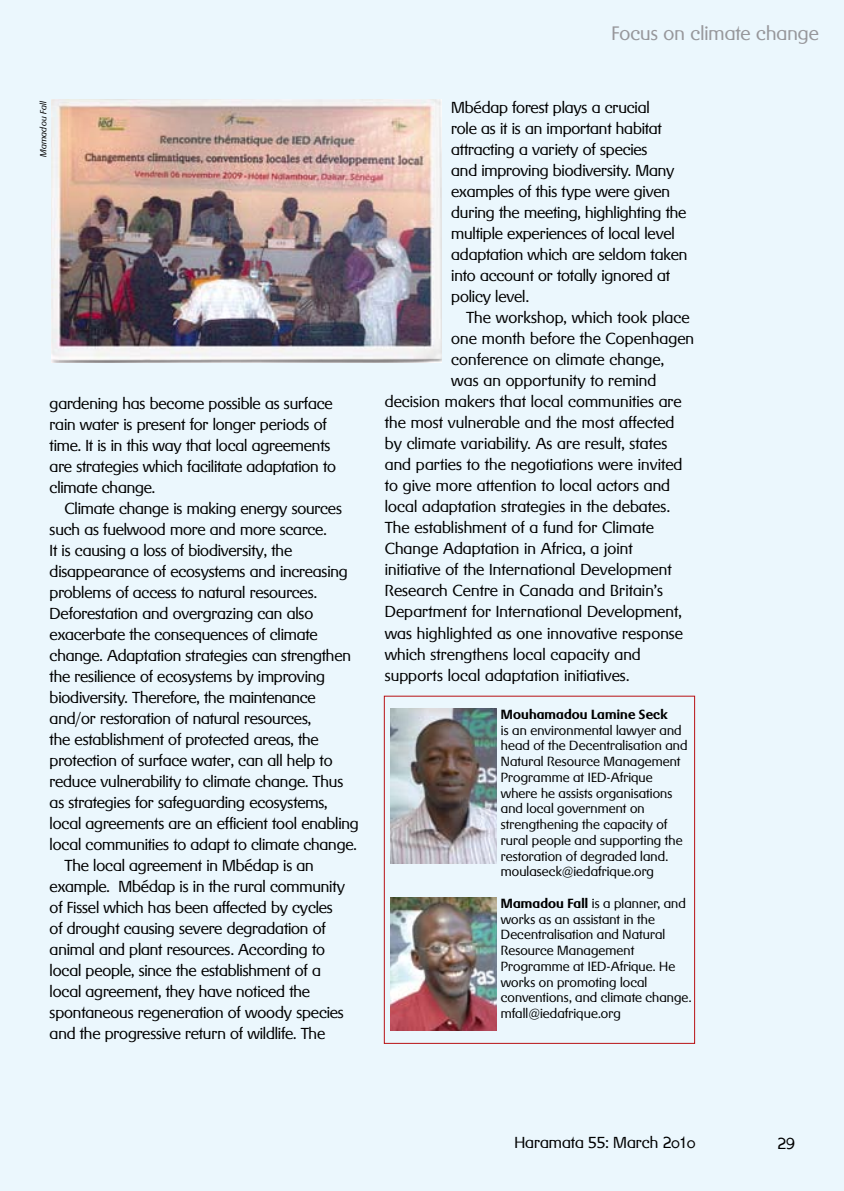
<style>
.page{position:relative;width:844px;height:1191px;background:#fff}
.page>*{position:absolute;margin:0;border:0;box-sizing:border-box;transform-origin:0 0}
.t1{font:300 19.25px "Gerstner BQ";letter-spacing:.005em;color:#97979b}
.t2{font:300 15.75px/21px "Gerstner BQ";letter-spacing:-.01em;color:#000}
.t3{font:300 13.12px/15.8px "Gerstner BQ";letter-spacing:.005em;color:#000}
.t4{font:500 13.12px "Gerstner BQ";letter-spacing:.01em;color:#000}
.t5{font:italic 300 8.75px "Gerstner BQ";letter-spacing:.02em;color:#000}
.s1{font-weight:500}
</style>
<div class="page">
<div style="left:0;top:0;width:843px;height:1191px;background:#ebf7fd"></div>
<img style="left:390px;top:897px;width:106px;height:133px">
<img style="left:390px;top:708px;width:106px;height:155px">
<img style="left:51px;top:99px;width:390px;height:263px">
<p class="t1" style="left:611px;top:21px;width:209px">Focus on climate change</p>
<p class="t5" style="left:38px;top:157px;width:57px;rotate:-90deg">Mamadou Fall</p>
<p class="t2" style="left:451px;top:97px;width:237px">Mbédap forest plays a crucial<br>role as it is an important habitat attracting a variety of species<br>and improving biodiversity. Many examples of this type were given during the meeting, highlighting the multiple experiences of local level adaptation which are seldom taken into account or totally ignored at policy level.</p>
<p class="t2" style="left:466px;top:307px;width:225px">The workshop, which took place</p>
<p class="t2" style="left:451px;top:328px;width:244px">one month before the Copenhagen</p>
<p class="t2" style="left:451px;top:349px;width:214px">conference on climate change,</p>
<p class="t2" style="left:451px;top:370px;width:207px">was an opportunity to remind</p>
<p class="t2" style="left:384px;top:391px;width:298px">decision makers that local communities are</p>
<p class="t2" style="left:384px;top:412px;width:291px">the most vulnerable and the most affected</p>
<p class="t2" style="left:384px;top:433px;width:284px">by climate variability. As are result, states</p>
<p class="t2" style="left:384px;top:454px;width:299px">and parties to the negotiations were invited</p>
<p class="t2" style="left:384px;top:475px;width:287px">to give more attention to local actors and</p>
<p class="t2" style="left:384px;top:496px;width:287px">local adaptation strategies in the debates.</p>
<p class="t2" style="left:384px;top:517px;width:270px">The establishment of a fund for Climate</p>
<p class="t2" style="left:384px;top:538px;width:249px">Change Adaptation in Africa, a joint</p>
<p class="t2" style="left:384px;top:559px;width:288px">initiative of the International Development</p>
<p class="t2" style="left:384px;top:580px;width:280px">Research Centre in Canada and Britain’s</p>
<p class="t2" style="left:384px;top:601px;width:298px">Department for International Development,</p>
<p class="t2" style="left:384px;top:622px;width:300px">was highlighted as one innovative response</p>
<p class="t2" style="left:384px;top:643px;width:257px">which strengthens local capacity and</p>
<p class="t2" style="left:384px;top:664px;width:246px">supports local adaptation initiatives.</p>
<p class="t2" style="left:50px;top:393px;width:288px">gardening has become possible as surface rain water is present for longer periods of time. It is in this way that local agreements are strategies which facilitate adaptation to climate change.</p>
<p class="t2" style="left:64px;top:498px;width:279px">Climate change is making energy sources</p>
<p class="t2" style="left:50px;top:519px;width:278px">such as fuelwood more and more scarce.</p>
<p class="t2" style="left:50px;top:540px;width:244px">It is causing a loss of biodiversity, the</p>
<p class="t2" style="left:50px;top:561px;width:299px">disappearance of ecosystems and increasing</p>
<p class="t2" style="left:50px;top:582px;width:269px">problems of access to natural resources.</p>
<p class="t2" style="left:50px;top:603px;width:265px">Deforestation and overgrazing can also</p>
<p class="t2" style="left:50px;top:624px;width:269px">exacerbate the consequences of climate</p>
<p class="t2" style="left:50px;top:645px;width:303px">change. Adaptation strategies can strengthen</p>
<p class="t2" style="left:50px;top:666px;width:277px">the resilience of ecosystems by improving</p>
<p class="t2" style="left:50px;top:687px;width:268px">biodiversity. Therefore, the maintenance</p>
<p class="t2" style="left:50px;top:708px;width:263px">and/or restoration of natural resources,</p>
<p class="t2" style="left:50px;top:729px;width:270px">the establishment of protected areas, the</p>
<p class="t2" style="left:50px;top:750px;width:284px">protection of surface water, can all help to</p>
<p class="t2" style="left:50px;top:771px;width:295px">reduce vulnerability to climate change. Thus</p>
<p class="t2" style="left:50px;top:792px;width:279px">as strategies for safeguarding ecosystems,</p>
<p class="t2" style="left:50px;top:813px;width:310px">local agreements are an efficient tool enabling</p>
<p class="t2" style="left:50px;top:834px;width:308px">local communities to adapt to climate change.</p>
<p class="t2" style="left:64px;top:855px;width:251px">The local agreement in Mbédap is an</p>
<p class="t2" style="left:50px;top:876px;width:297px">example. Mbédap is in the rural community</p>
<p class="t2" style="left:50px;top:897px;width:284px">of Fissel which has been affected by cycles</p>
<p class="t2" style="left:50px;top:918px;width:277px">of drought causing severe degradation of</p>
<p class="t2" style="left:50px;top:939px;width:277px">animal and plant resources. According to</p>
<p class="t2" style="left:50px;top:960px;width:273px">local people, since the establishment of a</p>
<p class="t2" style="left:50px;top:981px;width:262px">local agreement, they have noticed the</p>
<p class="t2" style="left:50px;top:1002px;width:295px">spontaneous regeneration of woody species</p>
<p class="t2" style="left:50px;top:1023px;width:277px">and the progressive return of wildlife. The</p>
<p class="t4" style="left:500px;top:706px;width:168px">Mouhamadou Lamine Seck</p>
<p class="t3" style="left:500px;top:722px;width:188px">is an environmental lawyer and head of the Decentralisation and<br>Natural Resource Management<br>Programme at IED-Afrique where he assists organisations and local government on strengthening the capacity of rural people and supporting the restoration of degraded land. moulaseck@iedafrique.org</p>
<p class="t3" style="left:500px;top:895px;width:192px"><span class="s1">Mamadou Fall</span> is a planner, and works as an assistant in the<br>Decentralisation and Natural<br>Resource Management<br>Programme at IED-Afrique. He works on promoting local conventions, and climate change. mfall@iedafrique.org</p>
<p class="t2" style="left:514px;top:1132px;width:183px">Haramata 55: March 2010</p>
<p class="t2" style="left:777px;top:1132px;width:19px">29</p>
</div>
